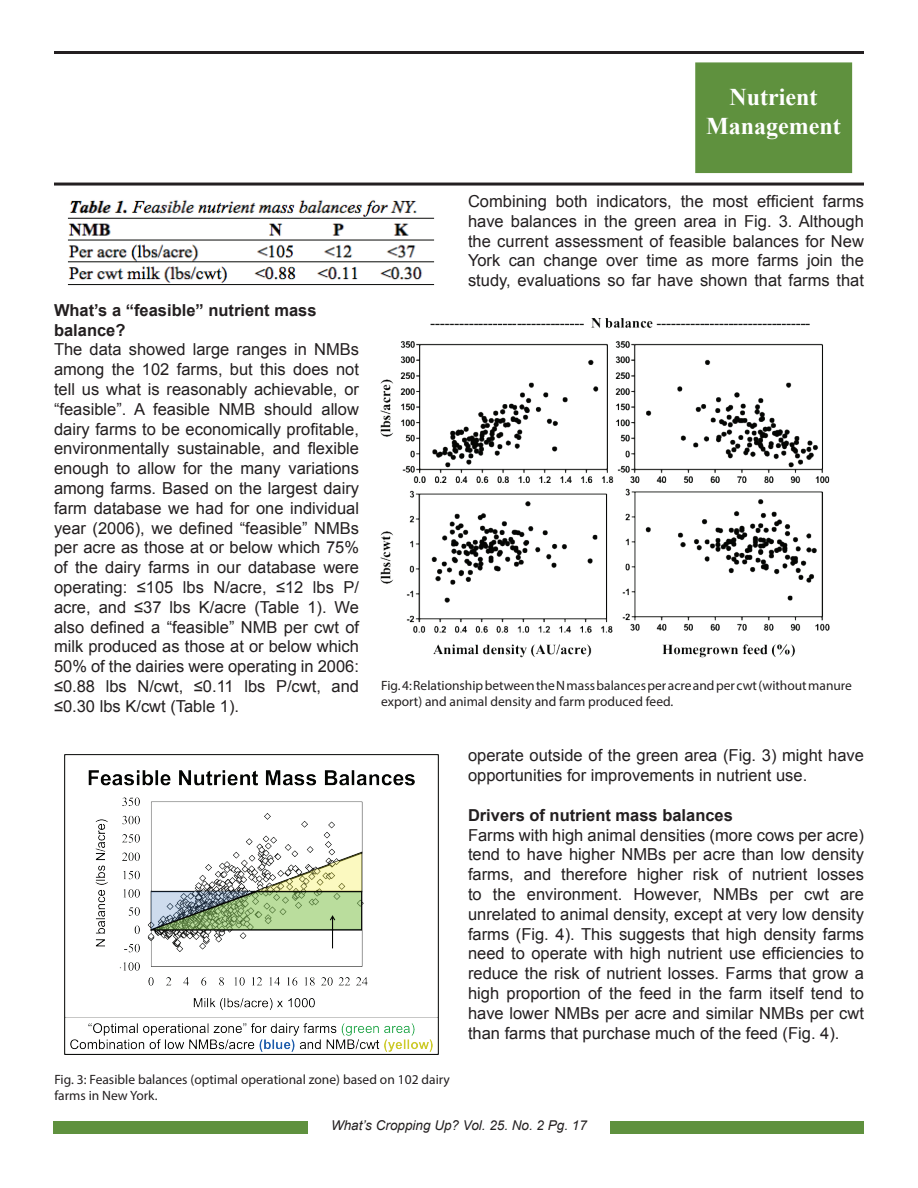
<style>
.page{position:relative;width:918px;height:1188px;background:#fff}
.page>*{position:absolute;margin:0;border:0;box-sizing:border-box;transform-origin:0 0}
.t1{font:700 24px/28.8px "Times New Roman";color:#fff;text-align:center}
.t2{font:16.5px/19.8px "Arial";color:#231f20;text-align:justify}
.t3{font:700 16.5px/19.8px "Arial";color:#231f20}
.t4{font:13.5px/16.2px "Myriad Pro";color:#231f20}
.t5{font:italic 13.5px "Arial";color:#231f20}
</style>
<div class="page">
<div style="left:695px;top:62px;width:157px;height:111px;background:#5f913e;border:2px solid #5f913e"></div>
<hr style="left:54px;top:183px;width:810px;height:3px;background:#231f20">
<hr style="left:54px;top:51px;width:810px;height:3px;background:#231f20">
<div style="left:610px;top:1121px;width:254px;height:13px;background:#5f913e"></div>
<div style="left:54px;top:1121px;width:254px;height:13px;background:#5f913e"></div>
<img style="left:67px;top:200px;width:368px;height:86px">
<img style="left:64px;top:754px;width:375px;height:301px">
<img style="left:380px;top:318px;width:450px;height:340px">
<h1 class="t1" style="left:706px;top:82px;width:136px">Nutrient<br>Management</h1>
<p class="t3" style="left:54px;top:301px;width:264px">What’s a “feasible” nutrient mass balance?</p>
<p class="t2" style="left:54px;top:340px;width:307px">The data showed large ranges in NMBs among the 102 farms, but this does not tell us what is reasonably achievable, or “feasible”. A feasible NMB should allow dairy farms to be economically profitable, environmentally sustainable, and flexible enough to allow for the many variations among farms. Based on the largest dairy farm database we had for one individual year (2006), we defined “feasible” NMBs per acre as those at or below which 75% of the dairy farms in our database were operating: ≤105 lbs N/acre, ≤12 lbs P/ acre, and ≤37 lbs K/acre (Table 1). We also defined a “feasible” NMB per cwt of milk produced as those at or below which 50% of the dairies were operating in 2006: ≤0.88 lbs N/cwt, ≤0.11 lbs P/cwt, and ≤0.30 lbs K/cwt (Table 1).</p>
<p class="t2" style="left:468px;top:192px;width:397px">Combining both indicators, the most efficient farms have balances in the green area in Fig. 3. Although the current assessment of feasible balances for New York can change over time as more farms join the study, evaluations so far have shown that farms that</p>
<p class="t4" style="left:381px;top:677px;width:472px">Fig. 4: Relationship between the N mass balances per acre and per cwt (without manure export) and animal density and farm produced feed.</p>
<p class="t2" style="left:468px;top:746px;width:397px">operate outside of the green area (Fig. 3) might have opportunities for improvements in nutrient use.</p>
<p class="t3" style="left:468px;top:806px;width:267px">Drivers of nutrient mass balances</p>
<p class="t2" style="left:468px;top:825px;width:397px">Farms with high animal densities (more cows per acre) tend to have higher NMBs per acre than low density farms, and therefore higher risk of nutrient losses to the environment. However, NMBs per cwt are unrelated to animal density, except at very low density farms (Fig. 4). This suggests that high density farms need to operate with high nutrient use efficiencies to reduce the risk of nutrient losses. Farms that grow a high proportion of the feed in the farm itself tend to have lower NMBs per acre and similar NMBs per cwt than farms that purchase much of the feed (Fig. 4).</p>
<p class="t4" style="left:54px;top:1071px;width:397px">Fig. 3: Feasible balances (optimal operational zone) based on 102 dairy farms in New York.</p>
<p class="t5" style="left:331px;top:1116px;width:257px">What’s Cropping Up? Vol. 25. No. 2 Pg. 17</p>
</div>
